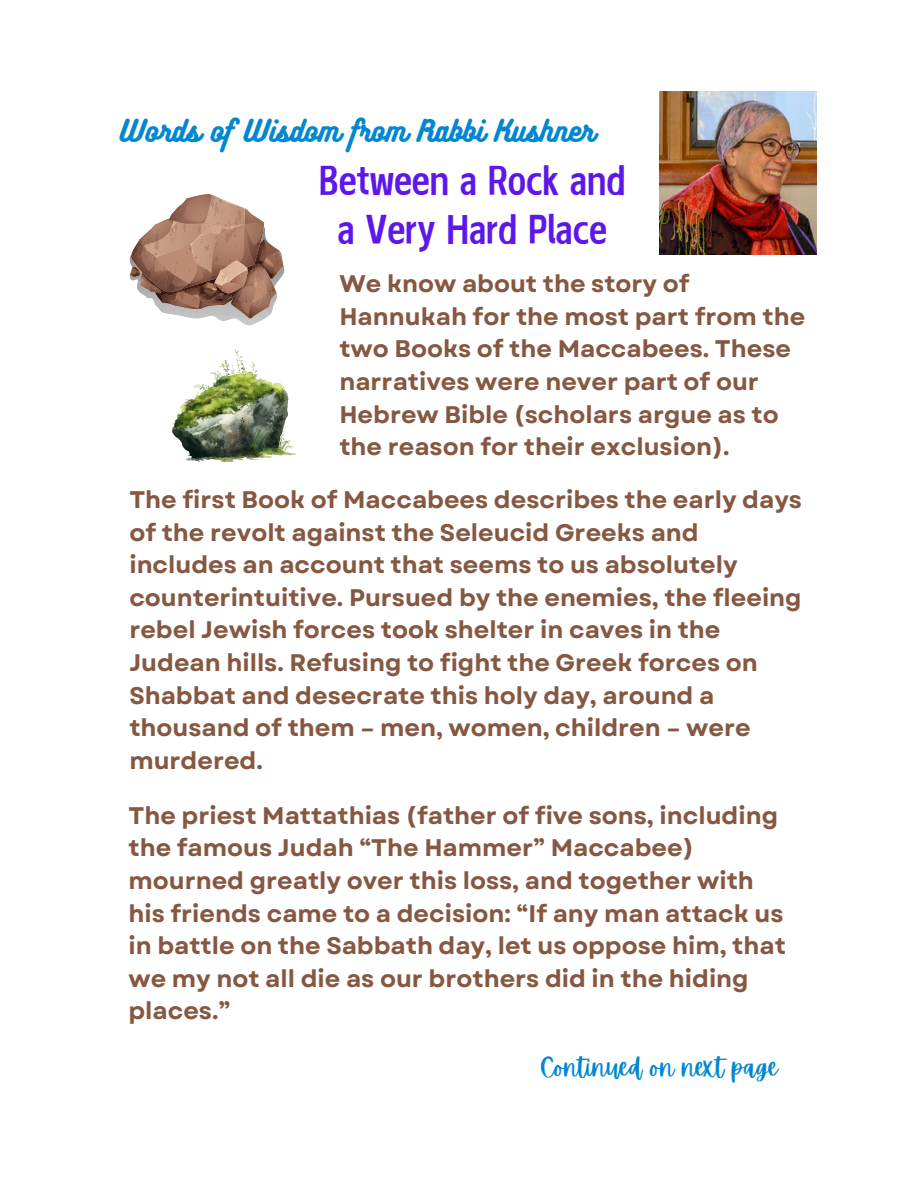
<style>
.page{position:relative;width:918px;height:1188px;background:#fff}
.page>*{position:absolute;margin:0;border:0;box-sizing:border-box;transform-origin:0 0}
.t1{font:36px/49.5px "Canva Fu Gu Hei Latin";color:#5e17eb;text-align:center}
.t2{font:27px "Bukhari Script";color:#0287d0}
.t3{font:25.5px "Apricots";color:#0287d0}
.t4{font:700 24px/32.7px "Garet";color:#865842}
</style>
<div class="page">
<img style="left:659px;top:92px;width:158px;height:163px">
<svg style="left:129px;top:194px;width:154px;height:132px"></svg>
<img style="left:172px;top:351px;width:124px;height:111px">
<p class="t2" style="left:120px;top:113px;width:476px">Words of Wisdom from Rabbi Kushner</p>
<p class="t1" style="left:319px;top:154px;width:308px">Between a Rock and a Very Hard Place</p>
<p class="t4" style="left:339px;top:268px;width:467px">We know about the story of<br>Hannukah for the most part from the two Books of the Maccabees. These narratives were never part of our<br>Hebrew Bible (scholars argue as to the reason for their exclusion).</p>
<p class="t4" style="left:129px;top:483px;width:674px">The first Book of Maccabees describes the early days of the revolt against the Seleucid Greeks and includes an account that seems to us absolutely counterintuitive. Pursued by the enemies, the fleeing rebel Jewish forces took shelter in caves in the Judean hills. Refusing to fight the Greek forces on Shabbat and desecrate this holy day, around a thousand of them – men, women, children – were murdered.</p>
<p class="t4" style="left:128px;top:799px;width:659px">The priest Mattathias (father of five sons, including the famous Judah “The Hammer” Maccabee) mourned greatly over this loss, and together with his friends came to a decision: “If any man attack us in battle on the Sabbath day, let us oppose him, that we my not all die as our brothers did in the hiding places.”</p>
<p class="t3" style="left:540px;top:1053px;width:240px">Continued on next page</p>
</div>
